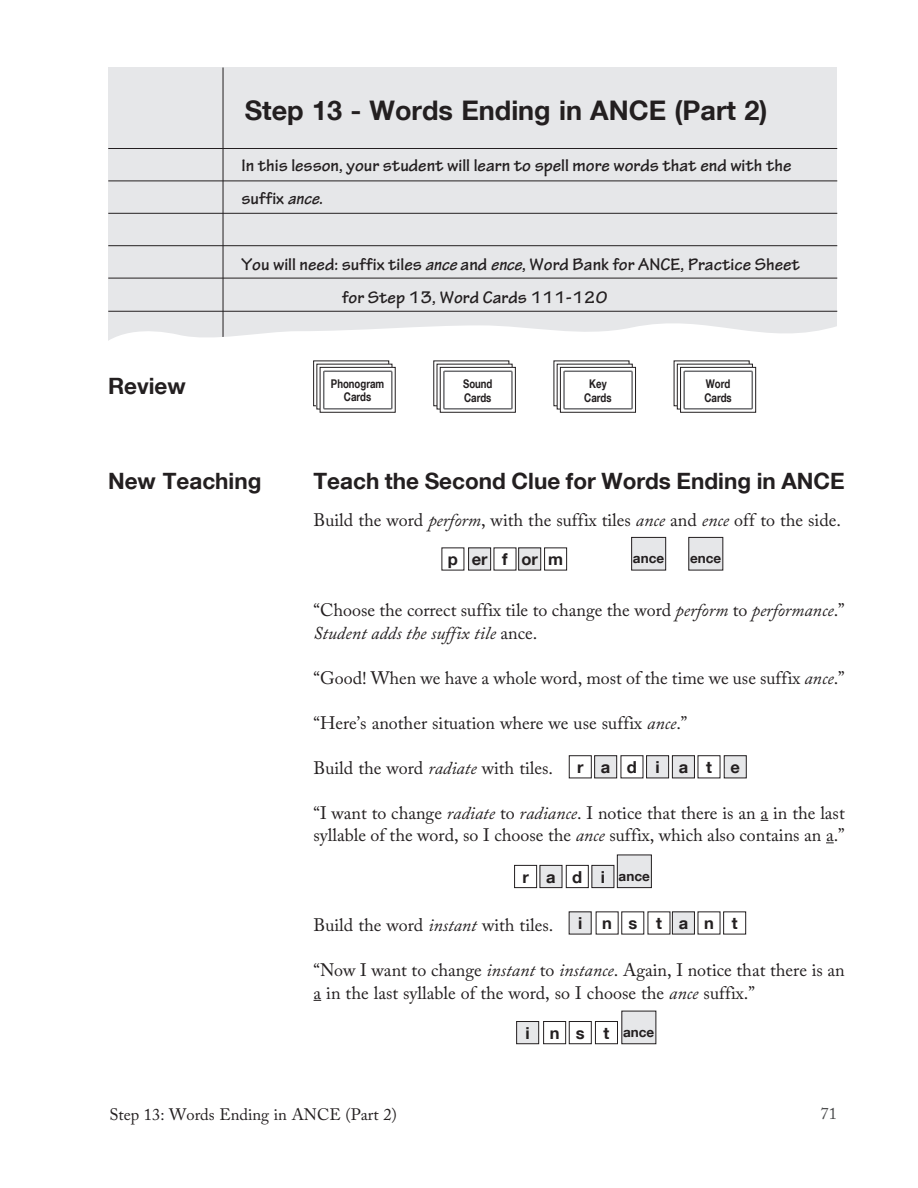
<style>
.page{position:relative;width:918px;height:1188px;background:#fff}
.page>*{position:absolute;margin:0;border:0;box-sizing:border-box;transform-origin:0 0}
.t1{font:700 27px "Helvetica Neue LT Com";color:#231f20}
.t2{font:700 22.5px "Helvetica Neue LT Com";color:#231f20}
.t3{font:18px/22.5px "Adobe Caslon Pro";color:#231f20}
.t4{font:700 18px/33px "Tekton Pro";color:#231f20}
.t5{font:16.5px "Adobe Caslon Pro";color:#231f20}
.t6{font:700 16.5px "Helvetica Neue LT Com";color:#231f20}
.t7{font:16.5px "Adobe Caslon Pro";color:#4b4c4d}
.t8{font:700 13.5px "Helvetica Neue LT Com";color:#231f20}
.t9{font:700 12px "Helvetica Neue LT Com";color:#231f20;scale:.8 1}
.s1{font-style:italic}
</style>
<div class="page">
<div style="left:108px;top:68px;width:729px;height:285px;background:#e6e7e9"></div>
<hr style="left:223px;top:68px;width:1px;height:285px;background:#231f20">
<hr style="left:108px;top:148px;width:729px;height:1px;background:#231f20">
<hr style="left:108px;top:181px;width:729px;height:1px;background:#231f20">
<hr style="left:108px;top:213px;width:729px;height:1px;background:#231f20">
<hr style="left:108px;top:245px;width:729px;height:1px;background:#231f20">
<hr style="left:108px;top:278px;width:729px;height:1px;background:#231f20">
<svg style="left:108px;top:311px;width:730px;height:58px;fill:#fff"></svg>
<svg style="left:315px;top:363px;width:72px;height:41px"></svg>
<div style="left:313px;top:361px;width:76px;height:45px;border:1px solid #231f20"></div>
<svg style="left:319px;top:366px;width:71px;height:41px"></svg>
<div style="left:320px;top:367px;width:75px;height:45px;background:#fff"></div>
<div style="left:320px;top:367px;width:75px;height:45px;border:1px solid #231f20"></div>
<div style="left:323px;top:371px;width:70px;height:39px;border:2px solid #6c6d70"></div>
<svg style="left:436px;top:363px;width:71px;height:41px"></svg>
<svg style="left:439px;top:366px;width:71px;height:41px"></svg>
<div style="left:440px;top:367px;width:75px;height:45px;background:#fff"></div>
<div style="left:440px;top:367px;width:76px;height:45px;border:1px solid #231f20"></div>
<div style="left:443px;top:371px;width:70px;height:39px;border:2px solid #6c6d70"></div>
<div style="left:554px;top:361px;width:75px;height:45px;background:linear-gradient(to right,#aeadad,#adacac)"></div>
<div style="left:557px;top:364px;width:75px;height:45px;background:linear-gradient(to right,#e4e3e4,#e3e2e3)"></div>
<div style="left:560px;top:367px;width:76px;height:45px;background:#fff"></div>
<div style="left:560px;top:367px;width:76px;height:45px;border:1px solid #231f20"></div>
<div style="left:563px;top:371px;width:70px;height:39px;border:2px solid #6c6d70"></div>
<svg style="left:676px;top:363px;width:71px;height:41px"></svg>
<svg style="left:679px;top:366px;width:72px;height:38px"></svg>
<div style="left:677px;top:364px;width:76px;height:45px;border:1px solid #231f20"></div>
<div style="left:681px;top:367px;width:75px;height:45px;background:#fff"></div>
<div style="left:680px;top:367px;width:76px;height:45px;border:1px solid #231f20"></div>
<div style="left:683px;top:371px;width:70px;height:39px;border:2px solid #6c6d70"></div>
<div style="left:632px;top:537px;width:34px;height:33px;background:#e6e7e9"></div>
<div style="left:631px;top:537px;width:35px;height:33px;border:1px solid #231f20"></div>
<div style="left:519px;top:548px;width:22px;height:22px;background:#e6e7e9"></div>
<div style="left:518px;top:548px;width:23px;height:22px;border:1px solid #231f20"></div>
<div style="left:469px;top:548px;width:22px;height:22px;background:#e6e7e9"></div>
<div style="left:468px;top:548px;width:23px;height:22px;border:1px solid #231f20"></div>
<div style="left:544px;top:548px;width:23px;height:22px;border:1px solid #231f20"></div>
<div style="left:689px;top:537px;width:34px;height:33px;background:#e6e7e9"></div>
<div style="left:688px;top:537px;width:35px;height:33px;border:1px solid #231f20"></div>
<div style="left:724px;top:756px;width:22px;height:22px;background:#e6e7e9"></div>
<div style="left:724px;top:755px;width:23px;height:23px;border:1px solid #231f20"></div>
<div style="left:647px;top:756px;width:22px;height:22px;background:#e6e7e9"></div>
<div style="left:646px;top:755px;width:23px;height:23px;border:1px solid #231f20"></div>
<div style="left:595px;top:756px;width:22px;height:22px;background:#e6e7e9"></div>
<div style="left:594px;top:755px;width:23px;height:23px;border:1px solid #231f20"></div>
<div style="left:569px;top:755px;width:23px;height:23px;border:1px solid #231f20"></div>
<div style="left:672px;top:756px;width:22px;height:22px;background:#e6e7e9"></div>
<div style="left:672px;top:755px;width:23px;height:23px;border:1px solid #231f20"></div>
<div style="left:569px;top:912px;width:22px;height:22px;background:#e6e7e9"></div>
<div style="left:672px;top:912px;width:22px;height:22px;background:#e6e7e9"></div>
<div style="left:672px;top:911px;width:23px;height:23px;border:1px solid #231f20"></div>
<div style="left:723px;top:911px;width:23px;height:23px;border:1px solid #231f20"></div>
<div style="left:566px;top:865px;width:23px;height:23px;border:1px solid #231f20"></div>
<div style="left:592px;top:865px;width:22px;height:23px;background:#e6e7e9"></div>
<div style="left:592px;top:865px;width:22px;height:23px;border:1px solid #231f20"></div>
<div style="left:540px;top:865px;width:22px;height:23px;background:#e6e7e9"></div>
<div style="left:540px;top:865px;width:22px;height:23px;border:1px solid #231f20"></div>
<div style="left:514px;top:865px;width:23px;height:23px;border:1px solid #231f20"></div>
<div style="left:617px;top:855px;width:34px;height:33px;background:#e6e7e9"></div>
<div style="left:617px;top:855px;width:35px;height:33px;border:1px solid #231f20"></div>
<div style="left:595px;top:1021px;width:23px;height:23px;border:1px solid #231f20"></div>
<div style="left:517px;top:1022px;width:22px;height:22px;background:#e6e7e9"></div>
<div style="left:516px;top:1021px;width:23px;height:23px;border:1px solid #231f20"></div>
<div style="left:569px;top:1021px;width:23px;height:23px;border:1px solid #231f20"></div>
<div style="left:543px;top:1021px;width:23px;height:23px;border:1px solid #231f20"></div>
<div style="left:622px;top:1011px;width:34px;height:33px;background:#e6e7e9"></div>
<p class="t1" style="left:245px;top:93px;width:524px">Step 13 - Words Ending in ANCE (Part 2)</p>
<p class="t4" style="left:241px;top:149px;width:552px">In this lesson, your student will learn to spell more words that end with the suffix <span class="s1">ance</span>.</p>
<p class="t4" style="left:241px;top:248px;width:560px">You will need: suffix tiles <span class="s1">ance</span> and <span class="s1">ence</span>, Word Bank for ANCE, Practice Sheet</p>
<p class="t4" style="left:342px;top:281px;width:267px">for Step 13, Word Cards 111-120</p>
<p class="t2" style="left:108px;top:372px;width:79px">Review</p>
<p class="t9" style="left:331px;top:376px;width:68px">Phonogram</p>
<p class="t9" style="left:344px;top:390px;width:36px">Cards</p>
<p class="t9" style="left:463px;top:376px;width:38px">Sound</p>
<p class="t9" style="left:464px;top:390px;width:36px">Cards</p>
<p class="t9" style="left:589px;top:376px;width:23px">Key</p>
<p class="t9" style="left:584px;top:390px;width:36px">Cards</p>
<p class="t9" style="left:706px;top:376px;width:32px">Word</p>
<p class="t9" style="left:704px;top:390px;width:36px">Cards</p>
<p class="t2" style="left:108px;top:467px;width:155px">New Teaching</p>
<p class="t2" style="left:314px;top:466px;width:533px">Teach the Second Clue for Words Ending in ANCE</p>
<p class="t3" style="left:314px;top:509px;width:529px">Build the word <span class="s1">perform</span>, with the suffix tiles <span class="s1">ance</span> and <span class="s1">ence</span> off to the side.</p>
<p class="t6" style="left:448px;top:549px;width:12px">p</p>
<p class="t6" style="left:472px;top:549px;width:17px">er</p>
<p class="t6" style="left:502px;top:549px;width:7px">f</p>
<p class="t6" style="left:521px;top:549px;width:18px">or</p>
<p class="t6" style="left:548px;top:549px;width:16px">m</p>
<p class="t8" style="left:633px;top:550px;width:33px">ance</p>
<p class="t8" style="left:690px;top:550px;width:33px">ence</p>
<p class="t3" style="left:314px;top:599px;width:533px">“Choose the correct suffix tile to change the word <span class="s1">perform</span> to <span class="s1">performance</span>.”<br><span class="s1">Student adds the suffix tile</span> ance.</p>
<p class="t3" style="left:314px;top:666px;width:533px">“Good! When we have a whole word, most of the time we use suffix <span class="s1">ance</span>.”</p>
<p class="t3" style="left:314px;top:711px;width:375px">“Here’s another situation where we use suffix <span class="s1">ance</span>.”</p>
<p class="t3" style="left:314px;top:756px;width:241px">Build the word <span class="s1">radiate</span> with tiles.</p>
<p class="t3" style="left:314px;top:801px;width:533px">“I want to change <span class="s1">radiate</span> to <span class="s1">radiance</span>. I notice that there is an a in the last syllable of the word, so I choose the <span class="s1">ance</span> suffix, which also contains an a.”</p>
<p class="t6" style="left:577px;top:757px;width:8px">r</p>
<p class="t6" style="left:601px;top:757px;width:11px">a</p>
<p class="t6" style="left:627px;top:757px;width:12px">d</p>
<p class="t6" style="left:655px;top:757px;width:6px">i</p>
<p class="t6" style="left:679px;top:757px;width:11px">a</p>
<p class="t6" style="left:706px;top:757px;width:7px">t</p>
<p class="t6" style="left:731px;top:757px;width:11px">e</p>
<p class="t6" style="left:522px;top:866px;width:8px">r</p>
<p class="t6" style="left:546px;top:866px;width:11px">a</p>
<p class="t6" style="left:572px;top:866px;width:12px">d</p>
<p class="t6" style="left:601px;top:866px;width:6px">i</p>
<p class="t8" style="left:619px;top:867px;width:33px">ance</p>
<p class="t6" style="left:578px;top:913px;width:6px">i</p>
<p class="t6" style="left:602px;top:913px;width:11px">n</p>
<p class="t6" style="left:628px;top:913px;width:10px">s</p>
<p class="t6" style="left:656px;top:913px;width:7px">t</p>
<p class="t6" style="left:679px;top:913px;width:11px">a</p>
<p class="t6" style="left:704px;top:913px;width:11px">n</p>
<p class="t6" style="left:732px;top:913px;width:7px">t</p>
<p class="t3" style="left:314px;top:914px;width:241px">Build the word <span class="s1">instant</span> with tiles.</p>
<p class="t3" style="left:314px;top:959px;width:533px">“Now I want to change <span class="s1">instant</span> to <span class="s1">instance</span>. Again, I notice that there is an a in the last syllable of the word, so I choose the <span class="s1">ance</span> suffix.”</p>
<p class="t6" style="left:526px;top:1022px;width:6px">i</p>
<p class="t6" style="left:550px;top:1022px;width:11px">n</p>
<p class="t6" style="left:576px;top:1022px;width:10px">s</p>
<p class="t6" style="left:604px;top:1022px;width:7px">t</p>
<p class="t8" style="left:623px;top:1023px;width:33px">ance</p>
<p class="t5" style="left:110px;top:1104px;width:289px">Step 13: Words Ending in ANCE (Part 2)</p>
<p class="t7" style="left:820px;top:1104px;width:18px">71</p>
</div>
